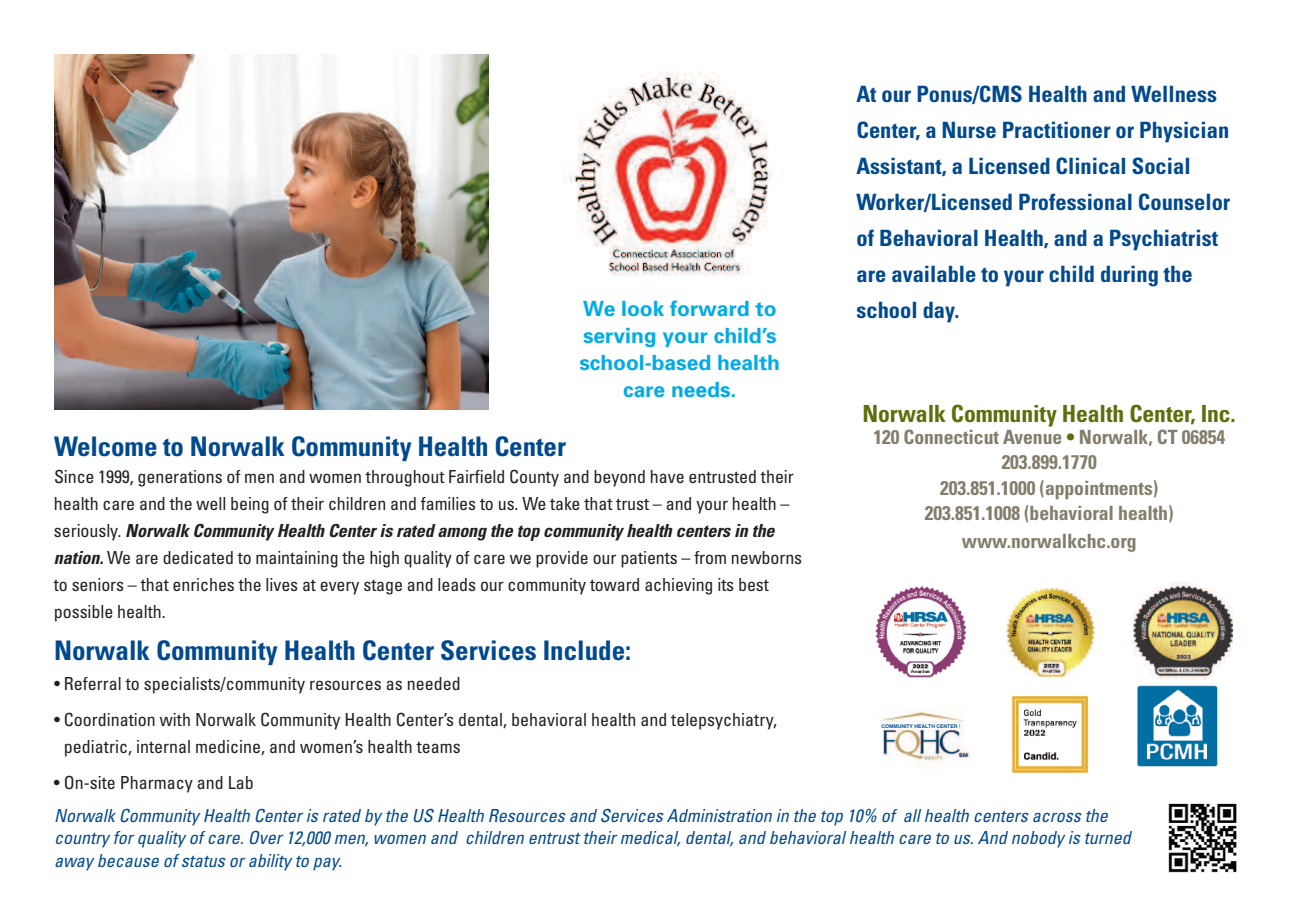
<style>
.page{position:relative;width:1296px;height:918px;background:#fff}
.page>*{position:absolute;margin:0;border:0;box-sizing:border-box;transform-origin:0 0}
.t1{font:700 condensed 27px "Univers";color:#01498e}
.t2{font:700 condensed 23.7px "Univers";letter-spacing:-.005em;color:#5d6e0b}
.t3{font:700 condensed 22.5px/36px "Univers";color:#01498e}
.t4{font:700 21px/27px "Univers";color:#00abe7;text-align:center}
.t5{font:700 condensed 19.65px/26px "Univers";letter-spacing:-.005em;color:#847d6c;text-align:center}
.t6{font:condensed 18px/27px "Univers";letter-spacing:-.005em;color:#231f20}
.t7{font:italic condensed 18px/22.5px "Univers";color:#01498e}
.t8{font:700 5.1px "Helvetica";color:#01498e}
.s1{font-weight:700;font-style:italic}
.s2{color:#5d6e0b}
</style>
<div class="page">
<img style="left:54px;top:55px;width:434px;height:354px">
<img style="left:1012px;top:697px;width:77px;height:76px">
<img style="left:879px;top:711px;width:91px;height:56px">
<img style="left:875px;top:586px;width:91px;height:92px">
<img style="left:1137px;top:686px;width:80px;height:80px">
<img style="left:1007px;top:588px;width:88px;height:89px">
<div style="left:882px;top:724px;width:77px;height:5px;background:#fff"></div>
<img style="left:1133px;top:581px;width:100px;height:99px">
<img style="left:1168px;top:803px;width:69px;height:70px">
<img style="left:562px;top:72px;width:210px;height:203px">
<p class="t3" style="left:856px;top:78px;width:375px">At our Ponus/CMS Health and Wellness Center, a Nurse Practitioner or Physician Assistant, a Licensed Clinical Social Worker/Licensed Professional Counselor of Behavioral Health, and a Psychiatrist are available to your child during the</p>
<p class="t4" style="left:583px;top:297px;width:195px">We look forward to</p>
<p class="t3" style="left:857px;top:294px;width:104px">school day.</p>
<p class="t4" style="left:579px;top:324px;width:202px">serving your child’s school-based health care needs.</p>
<h1 class="t1" style="left:54px;top:436px;width:514px">Welcome to Norwalk Community Health Center</h1>
<p class="t6" style="left:54px;top:465px;width:750px">Since 1999, generations of men and women throughout Fairfield County and beyond have entrusted their health care and the well being of their children and families to us. We take that trust – and your health – seriously. <span class="s1">Norwalk Community Health Center is rated among the top community health centers in the nation.</span> We are dedicated to maintaining the high quality of care we provide our patients – from newborns to seniors – that enriches the lives at every stage and leads our community toward achieving its best possible health.</p>
<h1 class="t1" style="left:54px;top:640px;width:579px">Norwalk Community Health Center Services Include:</h1>
<p class="t6" style="left:54px;top:672px;width:408px">• Referral to specialists/community resources as needed</p>
<p class="t6" style="left:64px;top:708px;width:715px;text-indent:-10px">• Coordination with Norwalk Community Health Center’s dental, behavioral health and telepsychiatry, pediatric, internal medicine, and women’s health teams</p>
<p class="t6" style="left:54px;top:771px;width:201px">• On-site Pharmacy and Lab</p>
<h2 class="t2" style="left:863px;top:405px;width:375px">Norwalk Community Health Center, Inc.</h2>
<p class="t5" style="left:873px;top:425px;width:353px">120 Connecticut Avenue <span class="s2">•</span> Norwalk, CT 06854<br>203.899.1770<br>203.851.1000 (appointments)<br>203.851.1008 (behavioral health) www.norwalkchc.org</p>
<p class="t8" style="left:882px;top:723px;width:77px">COMMUNITY HEALTH CENTER</p>
<p class="t7" style="left:54px;top:806px;width:1078px">Norwalk Community Health Center is rated by the US Health Resources and Services Administration in the top 10% of all health centers across the country for quality of care. Over 12,000 men, women and children entrust their medical, dental, and behavioral health care to us. And nobody is turned away because of status or ability to pay.</p>
</div>
